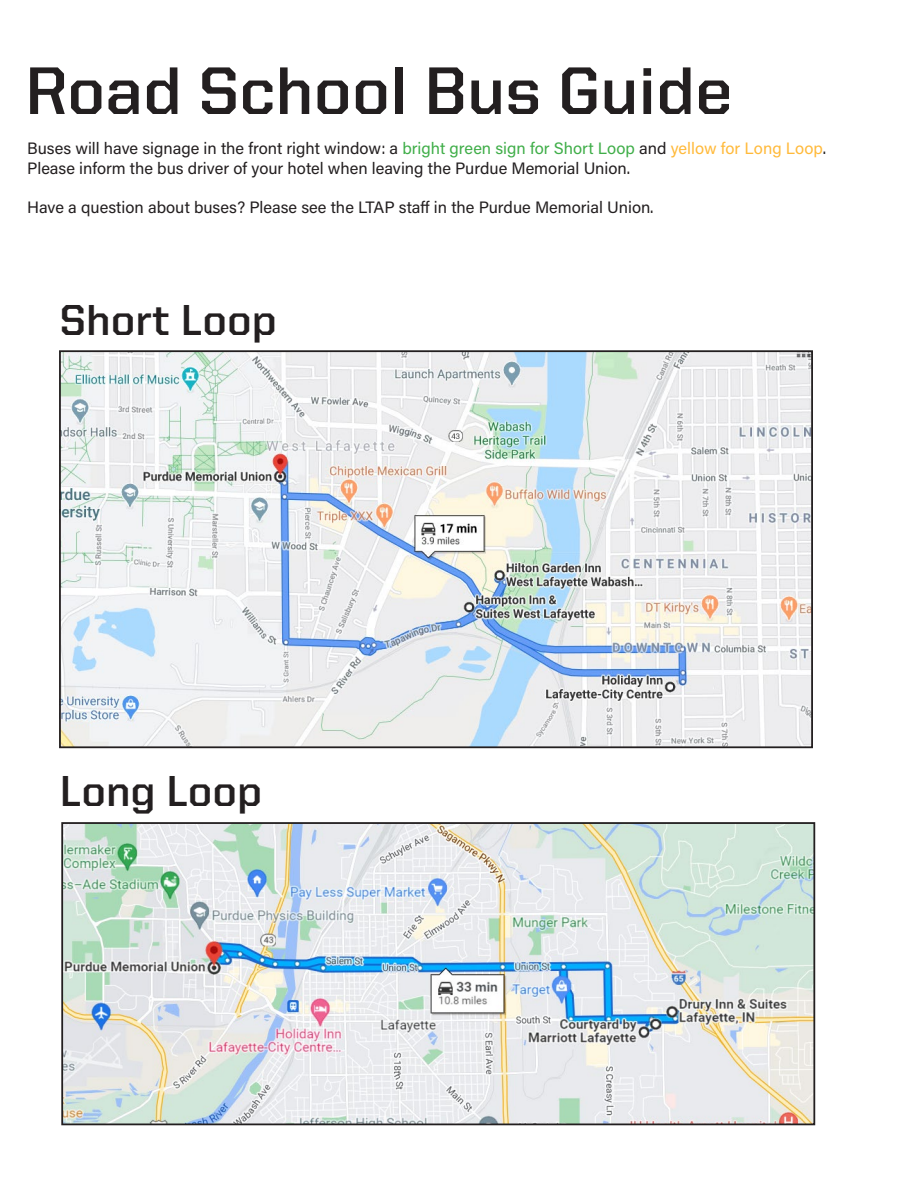
<style>
.page{position:relative;width:918px;height:1188px;background:#fff}
.page>*{position:absolute;margin:0;border:0;box-sizing:border-box;transform-origin:0 0}
.t1{font:700 67.5px "United Sans Reg";color:#231f20}
.t2{font:700 43.5px "United Sans Reg";color:#231f20}
.t3{font:16.5px/19.8px "Acumin Pro";color:#231f20}
.s1{color:#40ae49}
.s2{color:#ffba3b}
</style>
<div class="page">
<img style="left:62px;top:353px;width:748px;height:392px">
<div style="left:59px;top:350px;width:754px;height:398px;border:2px solid #231f20"></div>
<img style="left:64px;top:825px;width:748px;height:297px">
<div style="left:61px;top:822px;width:754px;height:303px;border:2px solid #231f20"></div>
<p class="t1" style="left:25px;top:54px;width:709px">Road School Bus Guide</p>
<p class="t3" style="left:27px;top:138px;width:800px">Buses will have signage in the front right window: a <span class="s1">bright green sign for Short Loop</span> and <span class="s2">yellow for Long Loop</span>.<br>Please inform the bus driver of your hotel when leaving the Purdue Memorial Union.</p>
<p class="t3" style="left:27px;top:197px;width:628px">Have a question about buses? Please see the LTAP staff in the Purdue Memorial Union.</p>
<p class="t2" style="left:60px;top:297px;width:218px">Short Loop</p>
<p class="t2" style="left:60px;top:768px;width:204px">Long Loop</p>
</div>
